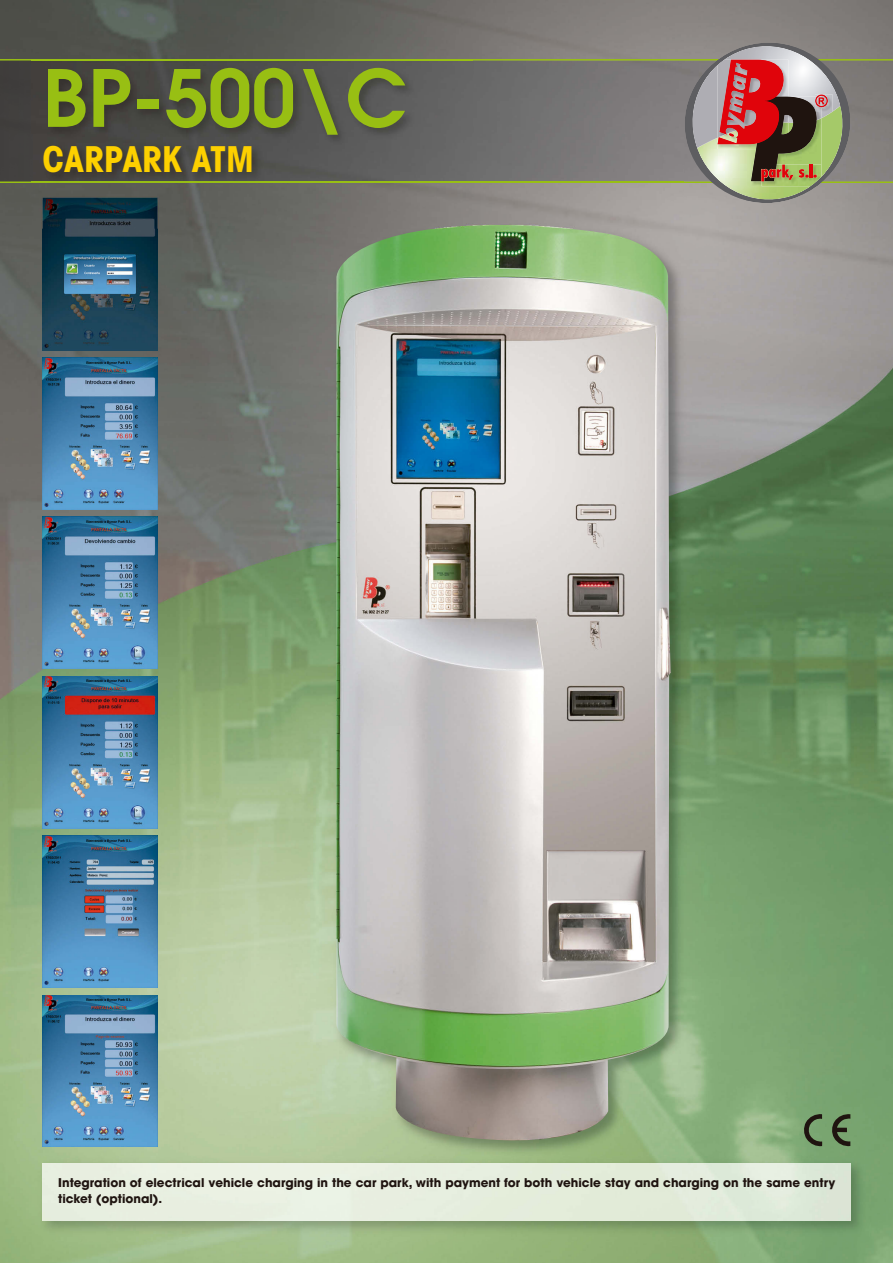
<style>
.page{position:relative;width:893px;height:1263px;background:#fff}
.page>*{position:absolute;margin:0;border:0;box-sizing:border-box;transform-origin:0 0}
.t1{font:600 78.15px "Avant Garde LT";color:#98bf13}
.t2{font:700 condensed 35.7px "Avant Garde LT";color:#fdd000}
.t3{font:700 12px/15.6px "Avant Garde LT";color:#1f1410}
</style>
<div class="page">
<img style="left:0;top:0;width:893px;height:1263px">
<img style="left:291px;top:198px;width:428px;height:958px">
<img style="left:336px;top:229px;width:335px;height:912px">
<img style="left:43px;top:676px;width:114px;height:152px">
<img style="left:43px;top:229px;width:114px;height:121px">
<img style="left:43px;top:836px;width:114px;height:151px">
<img style="left:43px;top:358px;width:114px;height:151px">
<img style="left:43px;top:995px;width:114px;height:152px">
<img style="left:43px;top:517px;width:114px;height:152px">
<svg style="left:804px;top:1114px;width:18px;height:32px"></svg>
<svg style="left:831px;top:1114px;width:19px;height:32px"></svg>
<svg style="left:0;top:59px;width:893px;height:124px;background:#716f6b"></svg>
<img style="left:31px;top:41px;width:441px;height:140px">
<img style="left:33px;top:183px;width:650px;height:46px">
<img style="left:472px;top:134px;width:211px;height:49px">
<img style="left:33px;top:181px;width:439px;height:3px">
<img style="left:48px;top:134px;width:357px;height:1px">
<svg style="left:685px;top:43px;width:165px;height:160px;background:#9f8374"></svg>
<img style="left:36px;top:1156px;width:834px;height:84px">
<img style="left:43px;top:1163px;width:807px;height:57px">
<p class="t1" style="left:43px;top:69px;width:365px">BP-500\C</p>
<p class="t2" style="left:43px;top:146px;width:213px">CARPARK ATM</p>
<p class="t3" style="left:58px;top:1176px;width:779px">Integration of electrical vehicle charging in the car park, with payment for both vehicle stay and charging on the same entry ticket (optional).</p>
</div>
